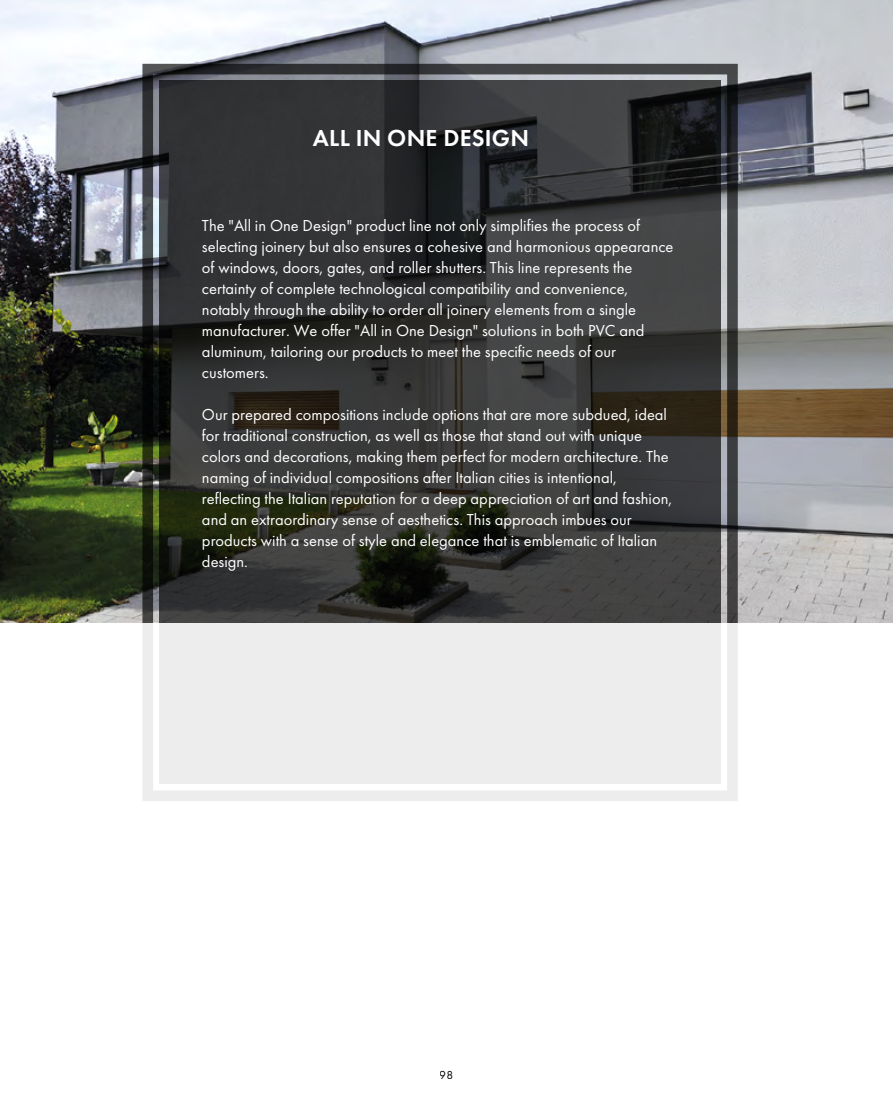
<style>
.page{position:relative;width:893px;height:1106px;background:#fff}
.page>*{position:absolute;margin:0;border:0;box-sizing:border-box;transform-origin:0 0}
.t1{font:600 24px "Futura PT";letter-spacing:.01em;color:#fff}
.t2{font:16.5px/21px "Futura PT";color:#fff}
.t3{font:12px "Futura PT";color:#000}
</style>
<div class="page">
<img style="left:0;top:0;width:893px;height:622px">
<svg style="left:142px;top:64px;width:596px;height:558px;background:#505252"></svg>
<svg style="left:159px;top:81px;width:562px;height:541px;background:#323332"></svg>
<div style="left:139px;top:622px;width:602px;height:179px;background:#ededed"></div>
<h1 class="t1" style="left:313px;top:123px;width:218px">ALL IN ONE DESIGN</h1>
<p class="t2" style="left:202px;top:215px;width:473px">The "All in One Design" product line not only simplifies the process of selecting joinery but also ensures a cohesive and harmonious appearance of windows, doors, gates, and roller shutters. This line represents the certainty of complete technological compatibility and convenience, notably through the ability to order all joinery elements from a single manufacturer. We offer "All in One Design" solutions in both PVC and aluminum, tailoring our products to meet the specific needs of our customers.</p>
<p class="t2" style="left:202px;top:404px;width:472px">Our prepared compositions include options that are more subdued, ideal for traditional construction, as well as those that stand out with unique colors and decorations, making them perfect for modern architecture. The naming of individual compositions after Italian cities is intentional, reflecting the Italian reputation for a deep appreciation of art and fashion, and an extraordinary sense of aesthetics. This approach imbues our products with a sense of style and elegance that is emblematic of Italian design.</p>
<p class="t3" style="left:440px;top:1067px;width:15px">98</p>
</div>
